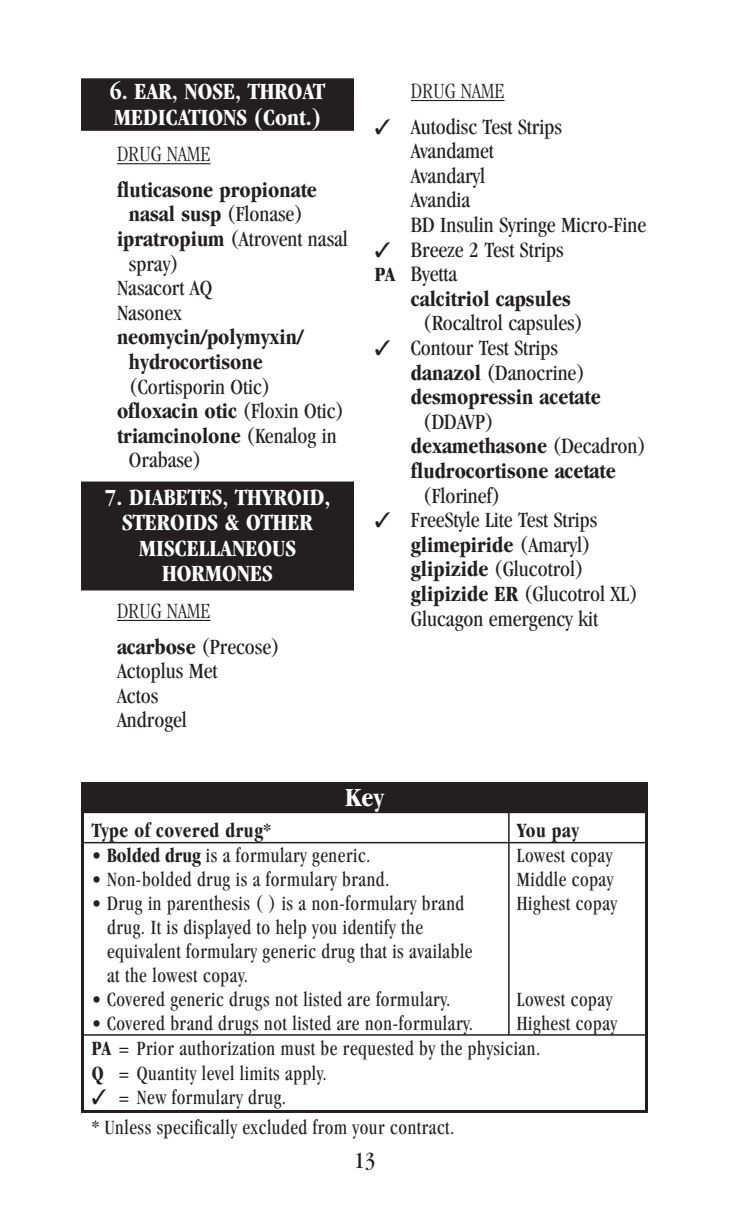
<style>
.page{position:relative;width:729px;height:1215px;background:#fff}
.page>*{position:absolute;margin:0;border:0;box-sizing:border-box;transform-origin:0 0}
.t1{font:700 condensed 27px "Garamond";color:#fff}
.t2{font:700 condensed 24px/25.5px "Garamond";color:#fff}
.t3{font:condensed 24px "Garamond";color:#231f20}
.t4{font:condensed 22.5px/24.6px "Garamond";color:#231f20}
.t5{font:700 condensed 22.5px/24.6px "Garamond";color:#231f20}
.t6{font:300 condensed 22.5px "Garamond";color:#231f20}
.t7{font:condensed 21px/24px "Garamond";letter-spacing:.03em;color:#231f20;scale:.93 1}
.t8{font:700 condensed 21px "Garamond";letter-spacing:.03em;color:#231f20;scale:.93 1}
.s1{font-weight:400}
.s2{font-weight:700}
.s3{font-weight:300}
.s4{font-weight:700;font-size:21px}
</style>
<div class="page">
<div style="left:84px;top:783px;width:561px;height:30px;background:#231f20"></div>
<div style="left:81px;top:782px;width:567px;height:331px;border:3px solid #231f20"></div>
<hr style="left:81px;top:842px;width:566px;height:1px;background:#231f20">
<hr style="left:82px;top:1034px;width:566px;height:2px;background:#231f20">
<hr style="left:508px;top:802px;width:2px;height:233px;background:#231f20">
<div style="left:81px;top:78px;width:273px;height:30px;background:#231f20"></div>
<div style="left:81px;top:101px;width:273px;height:30px;background:#231f20"></div>
<hr style="left:117px;top:163px;width:94px;height:1px;background:#231f20">
<div style="left:81px;top:482px;width:273px;height:66px;background:#231f20"></div>
<div style="left:81px;top:545px;width:273px;height:45px;background:#231f20"></div>
<hr style="left:117px;top:620px;width:94px;height:1px;background:#231f20">
<hr style="left:411px;top:100px;width:94px;height:1px;background:#231f20">
<p class="t2" style="left:110px;top:81px;width:217px">6. EAR, NOSE, THROAT<br>MEDICATIONS (Cont.)</p>
<p class="t6" style="left:117px;top:146px;width:95px">DRUG NAME</p>
<p class="t5" style="left:117px;top:179px;width:201px">fluticasone propionate</p>
<p class="t5" style="left:129px;top:204px;width:176px">nasal susp <span class="s1">(Flonase )</span></p>
<p class="t4" style="left:117px;top:228px;width:232px"><span class="s2">ipratropium</span> (Atrovent nasal</p>
<p class="t4" style="left:129px;top:253px;width:51px">spray )</p>
<p class="t4" style="left:117px;top:278px;width:97px">Nasacort AQ</p>
<p class="t4" style="left:117px;top:302px;width:66px">Nasonex</p>
<p class="t5" style="left:129px;top:327px;width:176px;text-indent:-12px">neomycin/polymyxin/ hydrocortisone</p>
<p class="t4" style="left:129px;top:376px;width:143px">(Cortisporin Otic )</p>
<p class="t5" style="left:117px;top:401px;width:229px">ofloxacin otic <span class="s1">(Floxin Otic )</span></p>
<p class="t5" style="left:117px;top:425px;width:221px">triamcinolone <span class="s1">(Kenalog in</span></p>
<p class="t4" style="left:129px;top:450px;width:74px">Orabase )</p>
<p class="t2" style="left:105px;top:487px;width:227px;text-align:center">7. DIABETES, THYROID,<br>STEROIDS &amp; OTHER<br>MISCELLANEOUS<br>HORMONES</p>
<p class="t4" style="left:117px;top:595px;width:164px;line-height:35.4px"><span class="s3">DRUG NAME </span><span class="s2">acarbose</span> (Precose )</p>
<p class="t4" style="left:117px;top:661px;width:102px">Actoplus Met<br>Actos<br>Androgel</p>
<p class="t6" style="left:411px;top:82px;width:95px">DRUG NAME</p>
<p class="t4" style="left:411px;top:116px;width:237px;text-indent:-36px">✓ Autodisc Test Strips<br>Avandamet<br>Avandaryl<br>Avandia<br>BD Insulin Syringe Micro-Fine</p>
<p class="t4" style="left:375px;top:239px;width:190px">✓ Breeze 2 Test Strips<br><span class="s4">PA</span> Byetta</p>
<p class="t5" style="left:411px;top:288px;width:161px">calcitriol capsules</p>
<p class="t4" style="left:423px;top:313px;width:162px">(Rocaltrol capsules )</p>
<p class="t4" style="left:411px;top:337px;width:191px;text-indent:-36px">✓ Contour Test Strips <span class="s2">danazol</span> (Danocrine ) <span class="s2">desmopressin acetate</span></p>
<p class="t5" style="left:411px;top:411px;width:237px;text-indent:12px"><span class="s1">(DDAVP )<br></span>dexamethasone <span class="s1">(Decadron ) </span>fludrocortisone acetate</p>
<p class="t4" style="left:423px;top:485px;width:79px">(Florinef )</p>
<p class="t4" style="left:411px;top:510px;width:229px;text-indent:-36px">✓ FreeStyle Lite Test Strips <span class="s2">glimepiride</span> (Amaryl ) <span class="s2">glipizide</span> (Glucotrol ) <span class="s2">glipizide ER</span> (Glucotrol XL )<br>Glucagon emergency kit</p>
<p class="t1" style="left:345px;top:787px;width:40px">Key</p>
<p class="t8" style="left:92px;top:822px;width:194px">Type of covered drug*</p>
<p class="t8" style="left:517px;top:822px;width:68px">You pay</p>
<p class="t7" style="left:92px;top:845px;width:301px">• <span class="s2">Bolded drug</span> is a formulary generic.</p>
<p class="t7" style="left:517px;top:845px;width:104px">Lowest copay</p>
<p class="t7" style="left:92px;top:869px;width:322px">• Non-bolded drug is a formulary brand.</p>
<p class="t7" style="left:517px;top:869px;width:105px">Middle copay</p>
<p class="t7" style="left:92px;top:893px;width:402px">• Drug in parenthesis ( ) is a non-formulary brand</p>
<p class="t7" style="left:517px;top:893px;width:109px">Highest copay</p>
<p class="t7" style="left:107px;top:917px;width:394px">drug. It is displayed to help you identify the equivalent formulary generic drug that is available at the lowest copay.</p>
<p class="t7" style="left:92px;top:989px;width:387px">• Covered generic drugs not listed are formulary.</p>
<p class="t7" style="left:517px;top:989px;width:104px">Lowest copay</p>
<p class="t7" style="left:92px;top:1013px;width:412px">• Covered brand drugs not listed are non-formulary.</p>
<p class="t7" style="left:92px;top:1013px;width:566px;text-indent:425px">Highest copay<br><span class="s2">PA</span> = Prior authorization must be requested by the physician.<br><span class="s2">Q</span> = Quantity level limits apply.</p>
<p class="t7" style="left:92px;top:1083px;width:392px;line-height:30.6px">✓ = New formulary drug.<br>* Unless specifically excluded from your contract.</p>
<p class="t3" style="left:354px;top:1151px;width:23px">13</p>
</div>
